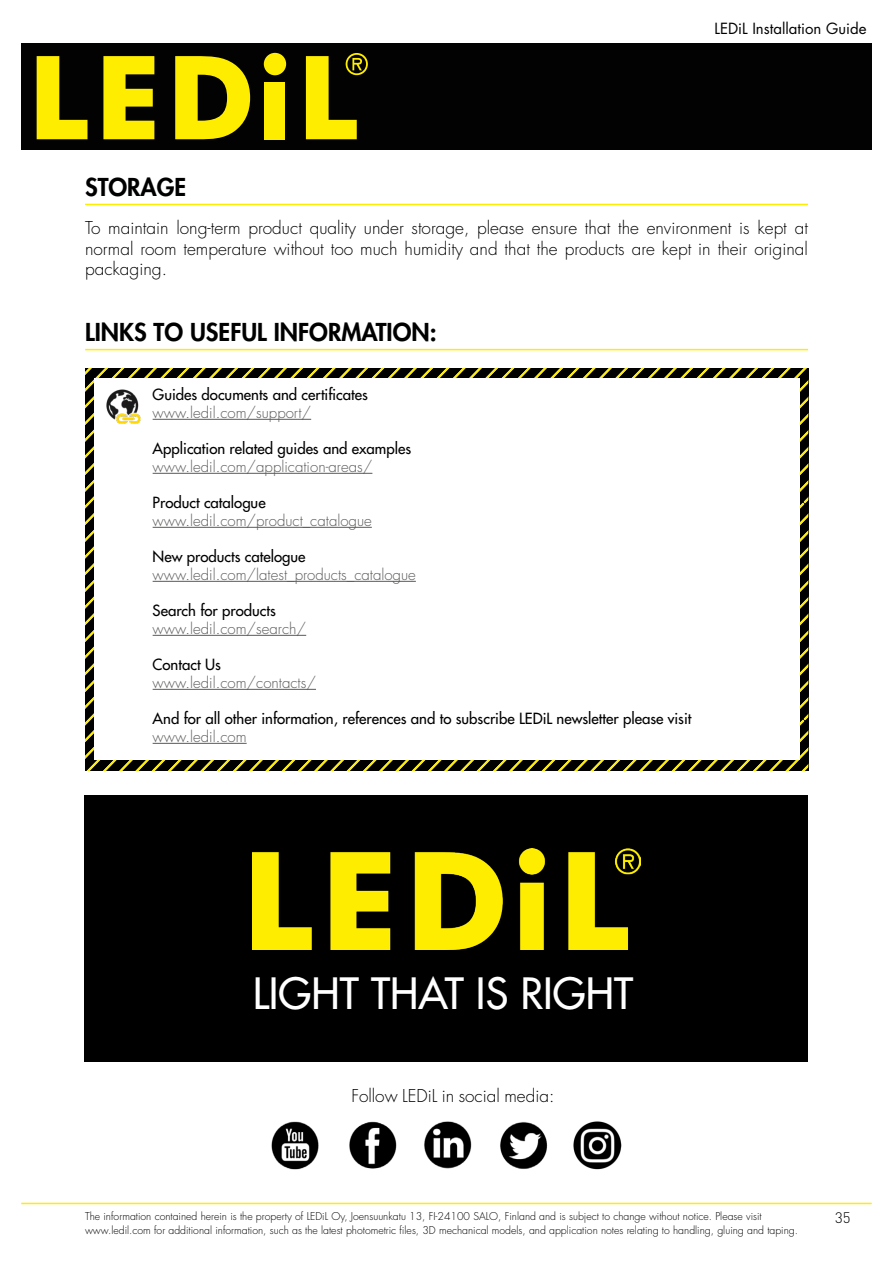
<style>
.page{position:relative;width:893px;height:1263px;background:#fff}
.page>*{position:absolute;margin:0;border:0;box-sizing:border-box;transform-origin:0 0}
.t1{font:500 42px "Futura Std";color:#fff}
.t2{font:800 24px "Futura Std";color:#000}
.t3{font:300 17.25px/20.7px "Futura Std";color:#000;text-align:justify}
.t4{font:500 15px "Futura Std";color:#000}
.t5{font:300 15px "Futura Std";color:#5a5a59}
.t6{font:15px "Futura Std";color:#000}
.t7{font:300 15px "DIN";color:#000}
.t8{font:300 10.5px/13.5px "Futura Std";color:#000}
</style>
<div class="page">
<div style="left:21px;top:43px;width:851px;height:107px;background:#020203"></div>
<svg style="left:37px;top:56px;width:50px;height:83px"></svg>
<svg style="left:103px;top:56px;width:51px;height:83px"></svg>
<svg style="left:175px;top:56px;width:75px;height:83px"></svg>
<div style="left:264px;top:53px;width:22px;height:22px;background:#ffed00;border-radius:50%"></div>
<div style="left:265px;top:82px;width:20px;height:57px;background:#ffed00"></div>
<svg style="left:306px;top:53px;width:62px;height:86px"></svg>
<hr style="left:21px;top:1203px;width:851px;height:1px;background:#ffed00">
<svg style="left:85px;top:369px;width:723px;height:401px;background:#3d3a13"></svg>
<div style="left:94px;top:378px;width:705px;height:381px;background:#fff"></div>
<img style="left:106px;top:389px;width:35px;height:35px">
<hr style="left:153px;top:419px;width:158px;height:1px;background:#5a5a59">
<hr style="left:153px;top:473px;width:219px;height:1px;background:#5a5a59">
<hr style="left:153px;top:527px;width:219px;height:1px;background:#5a5a59">
<hr style="left:153px;top:581px;width:263px;height:1px;background:#5a5a59">
<hr style="left:153px;top:635px;width:153px;height:1px;background:#5a5a59">
<hr style="left:153px;top:689px;width:163px;height:1px;background:#5a5a59">
<hr style="left:153px;top:743px;width:94px;height:1px;background:#5a5a59">
<hr style="left:85px;top:349px;width:723px;height:1px;background:#ffed00">
<hr style="left:85px;top:204px;width:723px;height:1px;background:#ffed00">
<div style="left:85px;top:795px;width:723px;height:267px;background:#000"></div>
<img style="left:253px;top:848px;width:387px;height:101px">
<img style="left:500px;top:1122px;width:48px;height:47px">
<img style="left:573px;top:1122px;width:48px;height:48px">
<img style="left:424px;top:1121px;width:48px;height:48px">
<img style="left:349px;top:1121px;width:48px;height:48px">
<img style="left:271px;top:1121px;width:48px;height:49px">
<h2 class="t2" style="left:85px;top:172px;width:103px">STORAGE</h2>
<h3 class="t6" style="left:714px;top:19px;width:154px">LEDiL Installation Guide</h3>
<h3 class="t3" style="left:85px;top:218px;width:724px">To maintain long-term product quality under storage, please ensure that the environment is kept at normal room temperature without too much humidity and that the products are kept in their original packaging.</h3>
<h2 class="t2" style="left:85px;top:317px;width:353px">LINKS TO USEFUL INFORMATION:</h2>
<h3 class="t4" style="left:153px;top:385px;width:217px">Guides documents and certificates</h3>
<h3 class="t5" style="left:153px;top:403px;width:160px">www.ledil.com/support/</h3>
<h3 class="t4" style="left:153px;top:439px;width:260px">Application related guides and examples</h3>
<h3 class="t5" style="left:153px;top:457px;width:221px">www.ledil.com/application-areas/</h3>
<h3 class="t4" style="left:153px;top:493px;width:115px">Product catalogue</h3>
<h3 class="t5" style="left:153px;top:511px;width:221px">www.ledil.com/product_catalogue</h3>
<h3 class="t4" style="left:153px;top:547px;width:154px">New products catelogue</h3>
<h3 class="t5" style="left:153px;top:565px;width:265px">www.ledil.com/latest_products_catalogue</h3>
<h3 class="t4" style="left:153px;top:601px;width:125px">Search for products</h3>
<h3 class="t5" style="left:153px;top:619px;width:155px">www.ledil.com/search/</h3>
<h3 class="t4" style="left:153px;top:655px;width:70px">Contact Us</h3>
<h3 class="t5" style="left:153px;top:673px;width:165px">www.ledil.com/contacts/</h3>
<h3 class="t4" style="left:153px;top:709px;width:540px">And for all other information, references and to subscribe LEDiL newsletter please visit</h3>
<h3 class="t5" style="left:153px;top:727px;width:96px">www.ledil.com</h3>
<h1 class="t1" style="left:253px;top:967px;width:382px">LIGHT THAT IS RIGHT</h1>
<h3 class="t3" style="left:351px;top:1086px;width:205px">Follow LEDiL in social media:</h3>
<p class="t8" style="left:85px;top:1210px;width:715px">The information contained herein is the property of LEDiL Oy, Joensuunkatu 13, FI-24100 SALO, Finland and is subject to change without notice. Please visit www.ledil.com for additional information, such as the latest photometric files, 3D mechanical models, and application notes relating to handling, gluing and taping.</p>
<h3 class="t7" style="left:835px;top:1208px;width:17px">35</h3>
</div>
